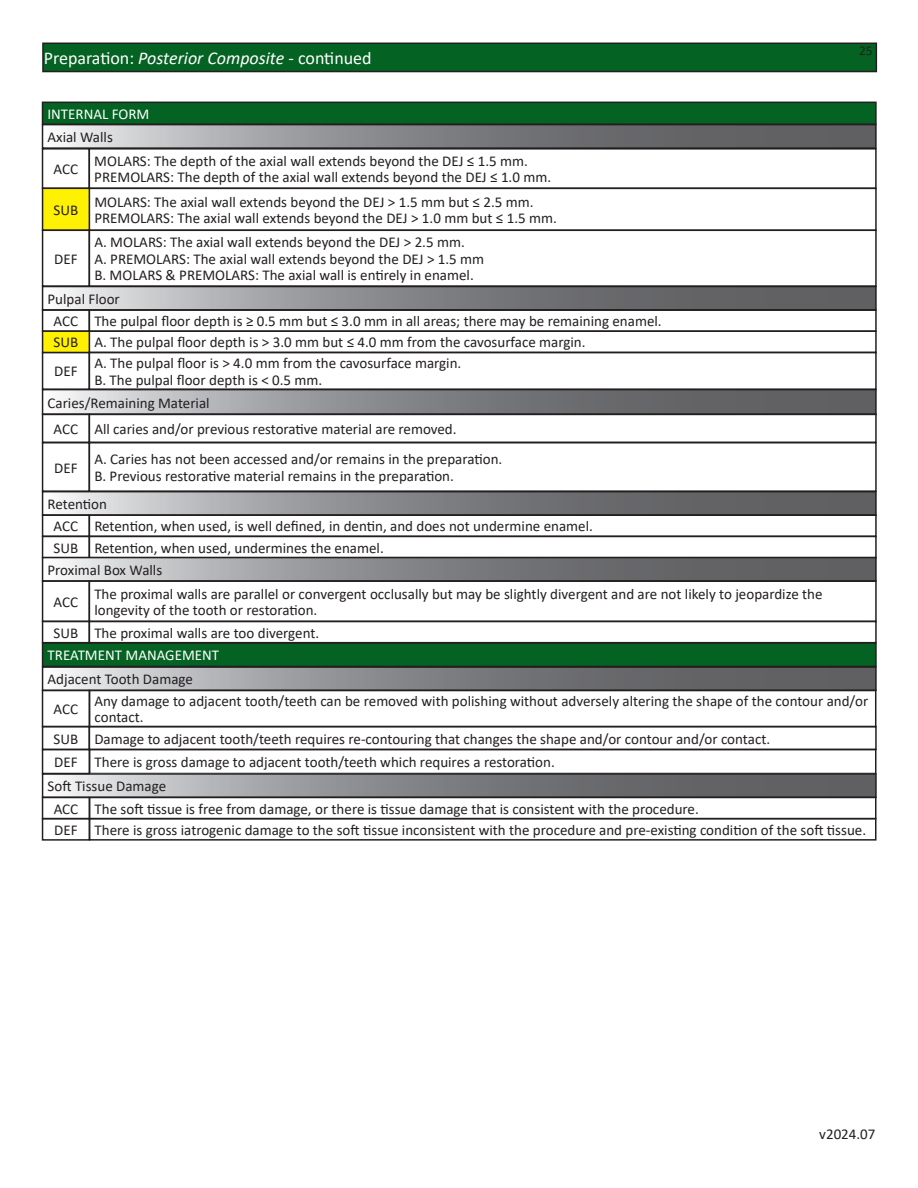
<style>
.page{position:relative;width:918px;height:1188px;background:#fff}
.page>*{position:absolute;margin:0;border:0;box-sizing:border-box;transform-origin:0 0}
.t1{font:18px "Calibri";color:#fff}
.t2{font:15px/16.5px "Calibri";color:#231f20}
.t3{font:15px "Calibri";color:#fff}
.t4{font:13.5px "Calibri";color:#231f20}
.s1{font-style:italic}
</style>
<div class="page">
<svg style="left:62px;top:127px;width:812px;height:19px;background:#88898c"></svg>
<div style="left:42px;top:124px;width:835px;height:25px;border:2px solid #231f20"></div>
<div style="left:43px;top:102px;width:833px;height:22px;background:#046323"></div>
<div style="left:42px;top:102px;width:835px;height:23px;border:2px solid #231f20"></div>
<div style="left:89px;top:148px;width:788px;height:41px;border:2px solid #231f20"></div>
<div style="left:89px;top:188px;width:788px;height:43px;border:2px solid #231f20"></div>
<div style="left:89px;top:230px;width:788px;height:57px;border:2px solid #231f20"></div>
<svg style="left:62px;top:392px;width:812px;height:20px;background:#88898c"></svg>
<div style="left:42px;top:389px;width:835px;height:26px;border:2px solid #231f20"></div>
<div style="left:89px;top:413px;width:788px;height:30px;border:2px solid #231f20"></div>
<svg style="left:62px;top:289px;width:812px;height:19px;background:#88898c"></svg>
<div style="left:42px;top:286px;width:835px;height:25px;border:2px solid #231f20"></div>
<svg style="left:62px;top:669px;width:812px;height:19px;background:#88898c"></svg>
<div style="left:42px;top:666px;width:835px;height:25px;border:2px solid #231f20"></div>
<div style="left:89px;top:690px;width:787px;height:37px;border:2px solid #231f20"></div>
<svg style="left:62px;top:776px;width:812px;height:19px;background:#88898c"></svg>
<div style="left:42px;top:773px;width:835px;height:25px;border:2px solid #231f20"></div>
<div style="left:89px;top:797px;width:788px;height:22px;border:2px solid #231f20"></div>
<div style="left:89px;top:818px;width:788px;height:23px;border:2px solid #231f20"></div>
<div style="left:42px;top:148px;width:48px;height:41px;border:2px solid #231f20"></div>
<div style="left:43px;top:188px;width:46px;height:42px;background:#fff101"></div>
<div style="left:42px;top:188px;width:48px;height:43px;border:2px solid #231f20"></div>
<div style="left:42px;top:230px;width:48px;height:57px;border:2px solid #231f20"></div>
<div style="left:42px;top:442px;width:48px;height:50px;border:2px solid #231f20"></div>
<div style="left:42px;top:413px;width:48px;height:30px;border:2px solid #231f20"></div>
<div style="left:42px;top:690px;width:48px;height:37px;border:2px solid #231f20"></div>
<div style="left:42px;top:749px;width:48px;height:25px;border:2px solid #231f20"></div>
<div style="left:42px;top:818px;width:48px;height:23px;border:2px solid #231f20"></div>
<div style="left:42px;top:797px;width:48px;height:22px;border:2px solid #231f20"></div>
<div style="left:43px;top:643px;width:833px;height:23px;background:#046323"></div>
<div style="left:42px;top:642px;width:835px;height:25px;border:2px solid #231f20"></div>
<div style="left:89px;top:309px;width:788px;height:23px;border:2px solid #231f20"></div>
<div style="left:89px;top:330px;width:788px;height:23px;border:2px solid #231f20"></div>
<div style="left:89px;top:352px;width:788px;height:38px;border:2px solid #231f20"></div>
<div style="left:42px;top:309px;width:48px;height:23px;border:2px solid #231f20"></div>
<div style="left:42px;top:352px;width:48px;height:38px;border:2px solid #231f20"></div>
<div style="left:43px;top:331px;width:46px;height:21px;background:#fff101"></div>
<div style="left:42px;top:330px;width:48px;height:23px;border:2px solid #231f20"></div>
<svg style="left:62px;top:494px;width:812px;height:19px;background:#88898c"></svg>
<div style="left:42px;top:491px;width:835px;height:25px;border:2px solid #231f20"></div>
<div style="left:89px;top:514px;width:788px;height:23px;border:2px solid #231f20"></div>
<div style="left:42px;top:514px;width:48px;height:23px;border:2px solid #231f20"></div>
<svg style="left:62px;top:560px;width:812px;height:19px;background:#88898c"></svg>
<div style="left:42px;top:557px;width:835px;height:25px;border:2px solid #231f20"></div>
<div style="left:89px;top:580px;width:788px;height:42px;border:2px solid #231f20"></div>
<div style="left:89px;top:621px;width:788px;height:22px;border:2px solid #231f20"></div>
<div style="left:42px;top:580px;width:48px;height:42px;border:2px solid #231f20"></div>
<div style="left:42px;top:621px;width:48px;height:22px;border:2px solid #231f20"></div>
<div style="left:43px;top:43px;width:833px;height:29px;background:#046323"></div>
<div style="left:42px;top:43px;width:835px;height:29px;border:2px solid #231f20"></div>
<div style="left:89px;top:726px;width:788px;height:24px;border:2px solid #231f20"></div>
<div style="left:42px;top:726px;width:48px;height:24px;border:2px solid #231f20"></div>
<p class="t1" style="left:44px;top:46px;width:329px">Preparation: <span class="s1">Posterior Composite</span> - continued</p>
<p class="t3" style="left:48px;top:103px;width:103px">INTERNAL FORM</p>
<p class="t2" style="left:94px;top:152px;width:435px">MOLARS: The depth of the axial wall extends beyond the DEJ ≤ 1.5 mm.</p>
<p class="t2" style="left:94px;top:169px;width:458px">PREMOLARS: The depth of the axial wall extends beyond the DEJ ≤ 1.0 mm.</p>
<p class="t2" style="left:94px;top:193px;width:441px">MOLARS: The axial wall extends beyond the DEJ &gt; 1.5 mm but ≤ 2.5 mm.</p>
<p class="t2" style="left:94px;top:210px;width:464px">PREMOLARS: The axial wall extends beyond the DEJ &gt; 1.0 mm but ≤ 1.5 mm.</p>
<p class="t2" style="left:94px;top:234px;width:372px">A. MOLARS: The axial wall extends beyond the DEJ &gt; 2.5 mm.</p>
<p class="t2" style="left:94px;top:250px;width:391px">A. PREMOLARS: The axial wall extends beyond the DEJ &gt; 1.5 mm</p>
<p class="t2" style="left:94px;top:267px;width:381px">B. MOLARS &amp; PREMOLARS: The axial wall is entirely in enamel.</p>
<p class="t2" style="left:48px;top:128px;width:67px">Axial Walls</p>
<p class="t2" style="left:54px;top:161px;width:26px">ACC</p>
<p class="t2" style="left:54px;top:201px;width:26px">SUB</p>
<p class="t2" style="left:54px;top:250px;width:25px">DEF</p>
<p class="t2" style="left:48px;top:290px;width:74px">Pulpal Floor</p>
<p class="t2" style="left:54px;top:313px;width:26px">ACC</p>
<p class="t2" style="left:54px;top:334px;width:26px">SUB</p>
<p class="t2" style="left:54px;top:363px;width:25px">DEF</p>
<p class="t2" style="left:94px;top:313px;width:569px">The pulpal floor depth is ≥ 0.5 mm but ≤ 3.0 mm in all areas; there may be remaining enamel.</p>
<p class="t2" style="left:94px;top:334px;width:493px">A. The pulpal floor depth is &gt; 3.0 mm but ≤ 4.0 mm from the cavosurface margin.</p>
<p class="t2" style="left:94px;top:355px;width:369px">A. The pulpal floor is &gt; 4.0 mm from the cavosurface margin.</p>
<p class="t2" style="left:94px;top:371px;width:229px">B. The pulpal floor depth is &lt; 0.5 mm.</p>
<p class="t2" style="left:48px;top:394px;width:164px">Caries/Remaining Material</p>
<p class="t2" style="left:54px;top:420px;width:26px">ACC</p>
<p class="t2" style="left:54px;top:459px;width:25px">DEF</p>
<p class="t2" style="left:94px;top:420px;width:364px">All caries and/or previous restorative material are removed.</p>
<p class="t2" style="left:94px;top:451px;width:409px">A. Caries has not been accessed and/or remains in the preparation.</p>
<p class="t2" style="left:94px;top:467px;width:361px">B. Previous restorative material remains in the preparation.</p>
<p class="t2" style="left:48px;top:495px;width:61px">Retention</p>
<p class="t2" style="left:94px;top:539px;width:291px">Retention, when used, undermines the enamel.</p>
<p class="t2" style="left:94px;top:518px;width:500px">Retention, when used, is well defined, in dentin, and does not undermine enamel.</p>
<p class="t2" style="left:54px;top:518px;width:26px">ACC</p>
<p class="t2" style="left:48px;top:561px;width:116px">Proximal Box Walls</p>
<p class="t2" style="left:94px;top:585px;width:730px">The proximal walls are parallel or convergent occlusally but may be slightly divergent and are not likely to jeopardize the</p>
<p class="t2" style="left:94px;top:601px;width:225px">longevity of the tooth or restoration.</p>
<p class="t2" style="left:94px;top:624px;width:226px">The proximal walls are too divergent.</p>
<p class="t2" style="left:54px;top:539px;width:26px">SUB</p>
<p class="t2" style="left:54px;top:593px;width:26px">ACC</p>
<p class="t2" style="left:54px;top:624px;width:26px">SUB</p>
<p class="t3" style="left:48px;top:645px;width:173px">TREATMENT MANAGEMENT</p>
<p class="t4" style="left:859px;top:41px;width:15px">25</p>
<p class="t2" style="left:48px;top:671px;width:147px">Adjacent Tooth Damage</p>
<p class="t2" style="left:95px;top:692px;width:775px">Any damage to adjacent tooth/teeth can be removed with polishing without adversely altering the shape of the contour and/or contact.</p>
<p class="t2" style="left:95px;top:754px;width:462px">There is gross damage to adjacent tooth/teeth which requires a restoration.</p>
<p class="t2" style="left:48px;top:778px;width:120px">Soft Tissue Damage</p>
<p class="t2" style="left:95px;top:800px;width:606px">The soft tissue is free from damage, or there is tissue damage that is consistent with the procedure.</p>
<p class="t2" style="left:95px;top:821px;width:773px">There is gross iatrogenic damage to the soft tissue inconsistent with the procedure and pre-existing condition of the soft tissue.</p>
<p class="t2" style="left:54px;top:701px;width:26px">ACC</p>
<p class="t2" style="left:54px;top:730px;width:26px">SUB</p>
<p class="t2" style="left:94px;top:730px;width:677px">Damage to adjacent tooth/teeth requires re-contouring that changes the shape and/or contour and/or contact.</p>
<p class="t2" style="left:54px;top:754px;width:25px">DEF</p>
<p class="t2" style="left:54px;top:800px;width:26px">ACC</p>
<p class="t2" style="left:54px;top:821px;width:25px">DEF</p>
<p class="t2" style="left:819px;top:1125px;width:58px">v2024.07</p>
</div>
